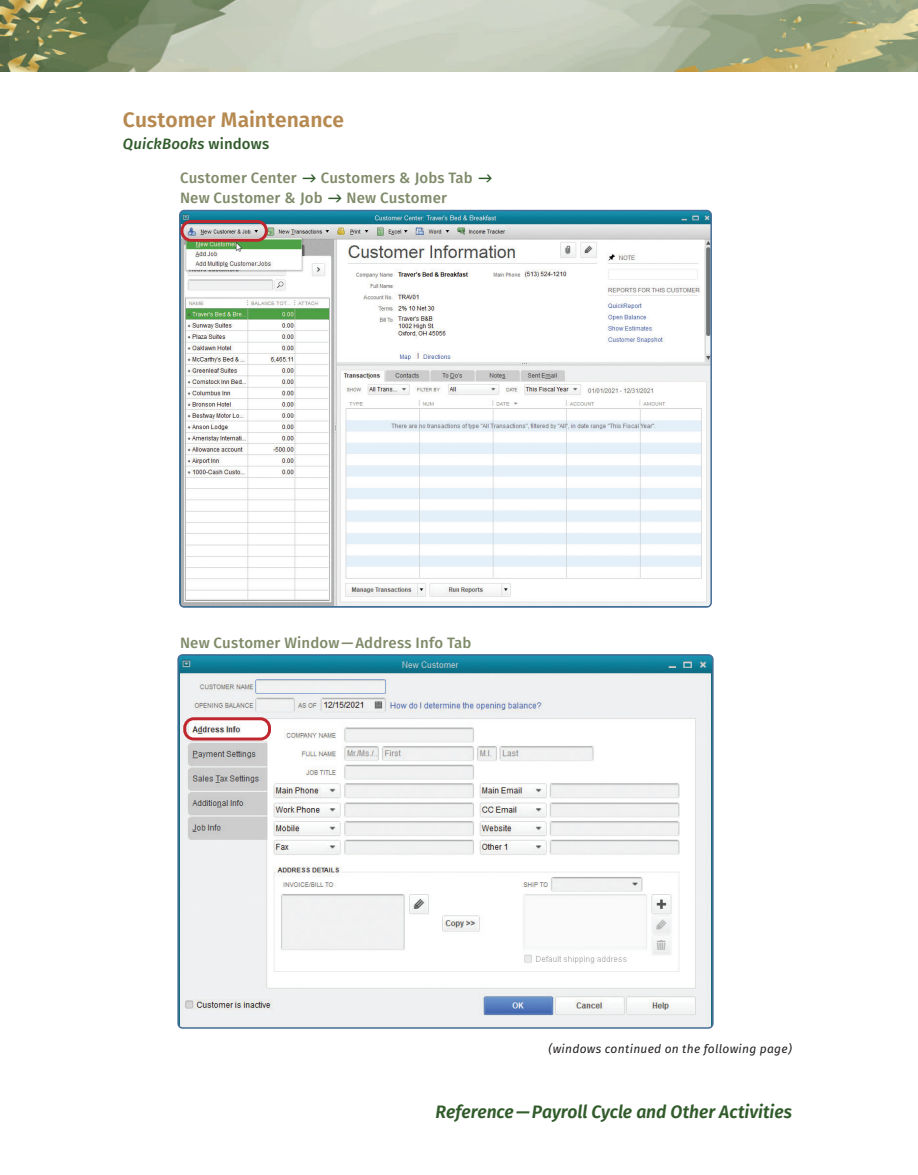
<style>
.page{position:relative;width:918px;height:1175px;background:#fff}
.page>*{position:absolute;margin:0;border:0;box-sizing:border-box;transform-origin:0 0}
.QB5_REF_H2{font:600 21px "Fira Sans";color:#b68951}
.t1{font:italic 600 18px "Fira Sans";letter-spacing:-.005em;color:#315b2b}
.QB5_Screen_Shot_capt{font:500 15px/20.2px "Fira Sans";letter-spacing:.01em;color:#7f8a69}
.QB5_Screen_Shot_capt-2{font:italic 500 15px "Fira Sans";letter-spacing:.01em;color:#315b2b}
.Screen_Shot_image{font:italic 12px "Fira Sans";letter-spacing:.02em;color:#231f20}
.s1{font-style:normal}
</style>
<div class="page">
<img style="left:0;top:0;width:918px;height:71px">
<img style="left:180px;top:213px;width:531px;height:394px">
<div style="left:179px;top:210px;width:533px;height:397px;border:2px solid #466e97;border-radius:4px"></div>
<div style="left:180px;top:220px;width:88px;height:22px;border:3px solid #c0262d;border-radius:9px"></div>
<img style="left:180px;top:657px;width:531px;height:368px">
<div style="left:177px;top:654px;width:537px;height:374px;border:2px solid #466e97;border-radius:4px"></div>
<div style="left:183px;top:717px;width:88px;height:23px;border:3px solid #c0262d;border-radius:9px"></div>
<p class="QB5_REF_H2" style="left:123px;top:102px;width:223px">Customer Maintenance</p>
<p class="QB5_Screen_Shot_capt-2" style="left:123px;top:132px;width:148px">QuickBooks <span class="s1">windows</span></p>
<p class="QB5_Screen_Shot_capt" style="left:180px;top:167px;width:118px">Customer Center</p>
<p class="QB5_Screen_Shot_capt" style="left:180px;top:167px;width:294px;text-indent:141px">Customers &amp; Jobs Tab<br>New Customer &amp; Job</p>
<p class="QB5_Screen_Shot_capt" style="left:347px;top:187px;width:102px">New Customer</p>
<p class="QB5_Screen_Shot_capt" style="left:180px;top:631px;width:293px">New Customer Window—Address Info Tab</p>
<p class="Screen_Shot_image" style="left:548px;top:1040px;width:245px">(windows continued on the following page)</p>
<p class="t1" style="left:436px;top:1096px;width:358px">Reference—Payroll Cycle and Other Activities</p>
</div>
